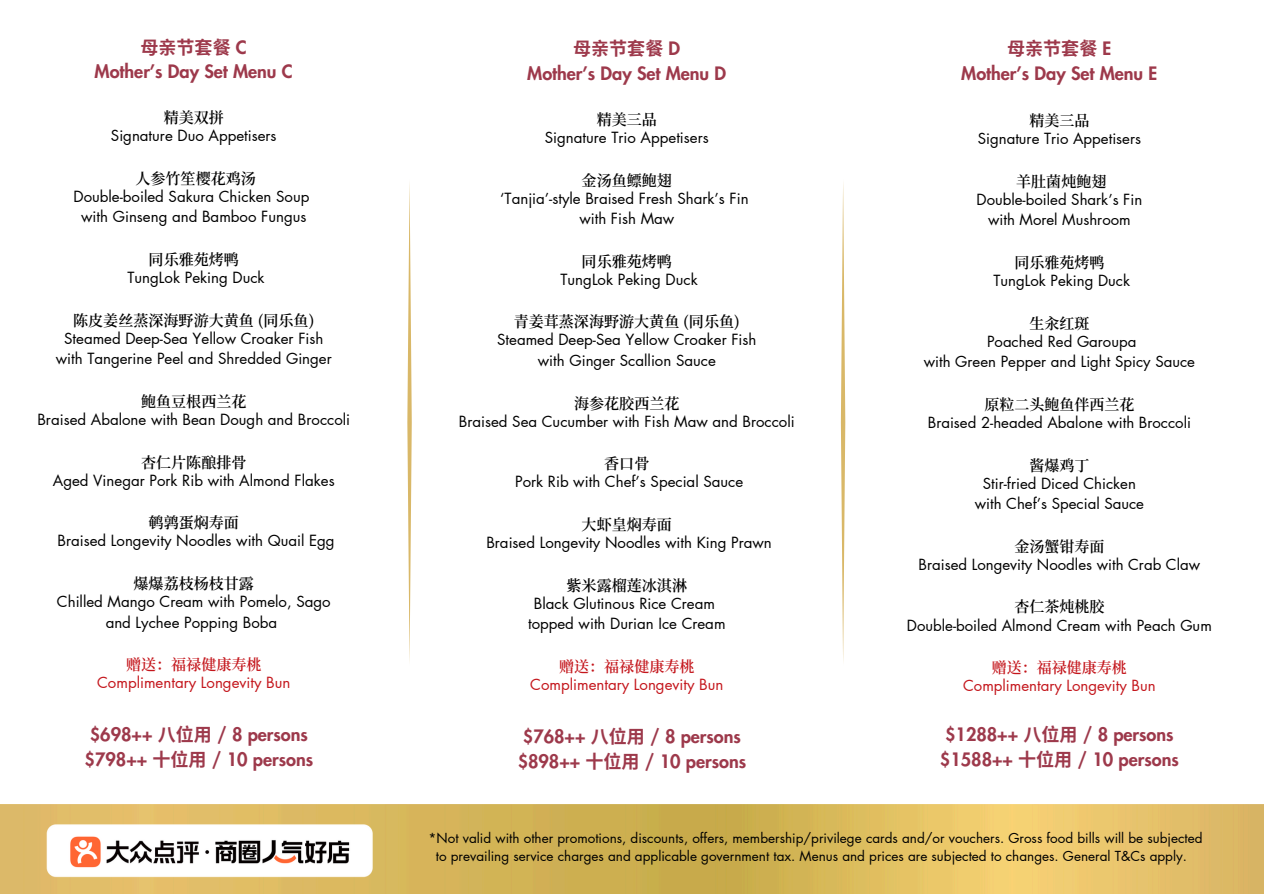
<style>
.page{position:relative;width:1264px;height:894px;background:#fff}
.page>*{position:absolute;margin:0;border:0;box-sizing:border-box;transform-origin:0 0}
.t1{font:800 18px/24.8px "Futura LT Pro";color:#9d394b}
.t2{font:700 18px "Noto Sans CJ Ksc";color:#9d394b}
.t3{font:15px/18px "Futura LT Pro";color:#000;text-align:center}
.t4{font:15px/18px "Futura LT Pro";color:#c4161c;text-align:center}
.t5{font:600 15px "Source Han Serif SC";color:#c4161c}
.t6{font:13.5px/18px "Futura LT Pro";color:#000}
.s1{font-family:"Futura LT Pro";font-weight:800}
.s2{font-family:"Source Han Serif SC";font-weight:600}
.s3{font-family:"Noto Sans CJ Ksc";font-weight:700}
</style>
<div class="page">
<svg style="left:407px;top:183px;width:5px;height:479px"></svg>
<svg style="left:840px;top:183px;width:5px;height:479px"></svg>
<img style="left:0;top:804px;width:1263px;height:89px">
<img style="left:21px;top:808px;width:367px;height:80px">
<h2 class="t2" style="left:140px;top:33px;width:108px">母亲节套餐 <span class="s1">C</span></h2>
<h2 class="t1" style="left:95px;top:60px;width:199px">Mother’s Day Set Menu C</h2>
<p class="t3" style="left:111px;top:109px;width:167px"><span class="s2">精美双拼<br></span>Signature Duo Appetisers</p>
<p class="t3" style="left:73px;top:170px;width:237px"><span class="s2">人参竹笙樱花鸡汤<br></span>Double-boiled Sakura Chicken Soup</p>
<p class="t3" style="left:81px;top:208px;width:227px">with Ginseng and Bamboo Fungus</p>
<h2 class="t3" style="left:127px;top:251px;width:139px"><span class="s2">同乐雅苑烤鸭<br></span>TungLok Peking Duck</h2>
<h2 class="t3" style="left:64px;top:312px;width:261px"><span class="s2">陈皮姜丝蒸深海野游大黄鱼 (同乐鱼)<br></span>Steamed Deep-Sea Yellow Croaker Fish</h2>
<h2 class="t3" style="left:56px;top:350px;width:277px">with Tangerine Peel and Shredded Ginger</h2>
<h2 class="t3" style="left:37px;top:393px;width:314px"><span class="s2">鲍鱼豆根西兰花<br></span>Braised Abalone with Bean Dough and Broccoli</h2>
<h2 class="t3" style="left:53px;top:453px;width:283px"><span class="s2">杏仁片陈酿排骨<br></span>Aged Vinegar Pork Rib with Almond Flakes</h2>
<h2 class="t3" style="left:57px;top:514px;width:279px"><span class="s2">鹌鹑蛋焖寿面<br></span>Braised Longevity Noodles with Quail Egg</h2>
<h2 class="t3" style="left:57px;top:575px;width:275px"><span class="s2">爆爆荔枝杨枝甘露<br></span>Chilled Mango Cream with Pomelo, Sago</h2>
<h2 class="t3" style="left:106px;top:613px;width:173px">and Lychee Popping Boba</h2>
<h2 class="t4" style="left:97px;top:656px;width:195px"><span class="s2">赠送：福禄健康寿桃<br></span>Complimentary Longevity Bun</h2>
<h1 class="t1" style="left:90px;top:722px;width:219px">$698++ <span class="s3">八位用</span> / 8 persons</h1>
<p class="t1" style="left:85px;top:747px;width:230px">$798++ <span class="s3">十位用</span> / 10 persons</p>
<h2 class="t2" style="left:573px;top:34px;width:109px">母亲节套餐 <span class="s1">D</span></h2>
<h2 class="t1" style="left:527px;top:62px;width:200px">Mother’s Day Set Menu D</h2>
<h1 class="t3" style="left:545px;top:111px;width:165px"><span class="s2">精美三品<br></span>Signature Trio Appetisers</h1>
<p class="t3" style="left:500px;top:172px;width:250px"><span class="s2">金汤鱼鳔鲍翅<br></span>‘Tanjia’-style Braised Fresh Shark’s Fin</p>
<p class="t3" style="left:579px;top:210px;width:96px">with Fish Maw</p>
<h1 class="t3" style="left:560px;top:253px;width:139px"><span class="s2">同乐雅苑烤鸭<br></span>TungLok Peking Duck</h1>
<p class="t3" style="left:497px;top:313px;width:261px"><span class="s2">青姜茸蒸深海野游大黄鱼 (同乐鱼)<br></span>Steamed Deep-Sea Yellow Croaker Fish</p>
<p class="t3" style="left:538px;top:352px;width:179px">with Ginger Scallion Sauce</p>
<h1 class="t3" style="left:459px;top:394px;width:337px"><span class="s2">海参花胶西兰花<br></span>Braised Sea Cucumber with Fish Maw and Broccoli</h1>
<p class="t3" style="left:515px;top:455px;width:230px"><span class="s2">香口骨<br></span>Pork Rib with Chef’s Special Sauce</p>
<h2 class="t3" style="left:486px;top:516px;width:287px"><span class="s2">大虾皇焖寿面<br></span>Braised Longevity Noodles with King Prawn</h2>
<h2 class="t3" style="left:534px;top:577px;width:182px"><span class="s2">紫米露榴莲冰淇淋<br></span>Black Glutinous Rice Cream</h2>
<h2 class="t3" style="left:528px;top:615px;width:199px">topped with Durian Ice Cream</h2>
<h2 class="t5" style="left:559px;top:654px;width:137px">赠送：福禄健康寿桃</h2>
<h2 class="t4" style="left:530px;top:676px;width:195px">Complimentary Longevity Bun</h2>
<h2 class="t2" style="left:1007px;top:34px;width:106px">母亲节套餐 <span class="s1">E</span></h2>
<h2 class="t1" style="left:961px;top:62px;width:197px">Mother’s Day Set Menu E</h2>
<h2 class="t3" style="left:977px;top:112px;width:165px"><span class="s2">精美三品<br></span>Signature Trio Appetisers</h2>
<h2 class="t3" style="left:976px;top:173px;width:167px"><span class="s2">羊肚菌炖鲍翅<br></span>Double-boiled Shark’s Fin</h2>
<h2 class="t3" style="left:988px;top:211px;width:144px">with Morel Mushroom</h2>
<h2 class="t3" style="left:993px;top:254px;width:138px"><span class="s2">同乐雅苑烤鸭<br></span>TungLok Peking Duck</h2>
<p class="t3" style="left:987px;top:314px;width:151px"><span class="s2">生汆红斑<br></span>Poached Red Garoupa</p>
<p class="t3" style="left:923px;top:353px;width:273px">with Green Pepper and Light Spicy Sauce</p>
<h2 class="t3" style="left:927px;top:396px;width:265px"><span class="s2">原粒二头鲍鱼伴西兰花<br></span>Braised 2-headed Abalone with Broccoli</h2>
<h2 class="t3" style="left:982px;top:456px;width:154px"><span class="s2">酱爆鸡丁<br></span>Stir-fried Diced Chicken</h2>
<h2 class="t3" style="left:974px;top:495px;width:171px">with Chef’s Special Sauce</h2>
<h2 class="t3" style="left:918px;top:537px;width:283px"><span class="s2">金汤蟹钳寿面<br></span>Braised Longevity Noodles with Crab Claw</h2>
<h2 class="t3" style="left:907px;top:598px;width:306px"><span class="s2">杏仁茶炖桃胶<br></span>Double-boiled Almond Cream with Peach Gum</h2>
<h2 class="t4" style="left:963px;top:659px;width:194px"><span class="s2">赠送：福禄健康寿桃<br></span>Complimentary Longevity Bun</h2>
<h2 class="t1" style="left:517px;top:724px;width:230px">$768++ <span class="s3">八位用</span> / 8 persons $898++ <span class="s3">十位用</span> / 10 persons</h2>
<h2 class="t1" style="left:939px;top:722px;width:240px">$1288++ <span class="s3">八位用</span> / 8 persons $1588++ <span class="s3">十位用</span> / 10 persons</h2>
<h1 class="t6" style="left:436px;top:829px;width:768px;text-indent:-7px">*Not valid with other promotions, discounts, offers, membership/privilege cards and/or vouchers. Gross food bills will be subjected to prevailing service charges and applicable government tax. Menus and prices are subjected to changes. General T&amp;Cs apply.</h1>
</div>
